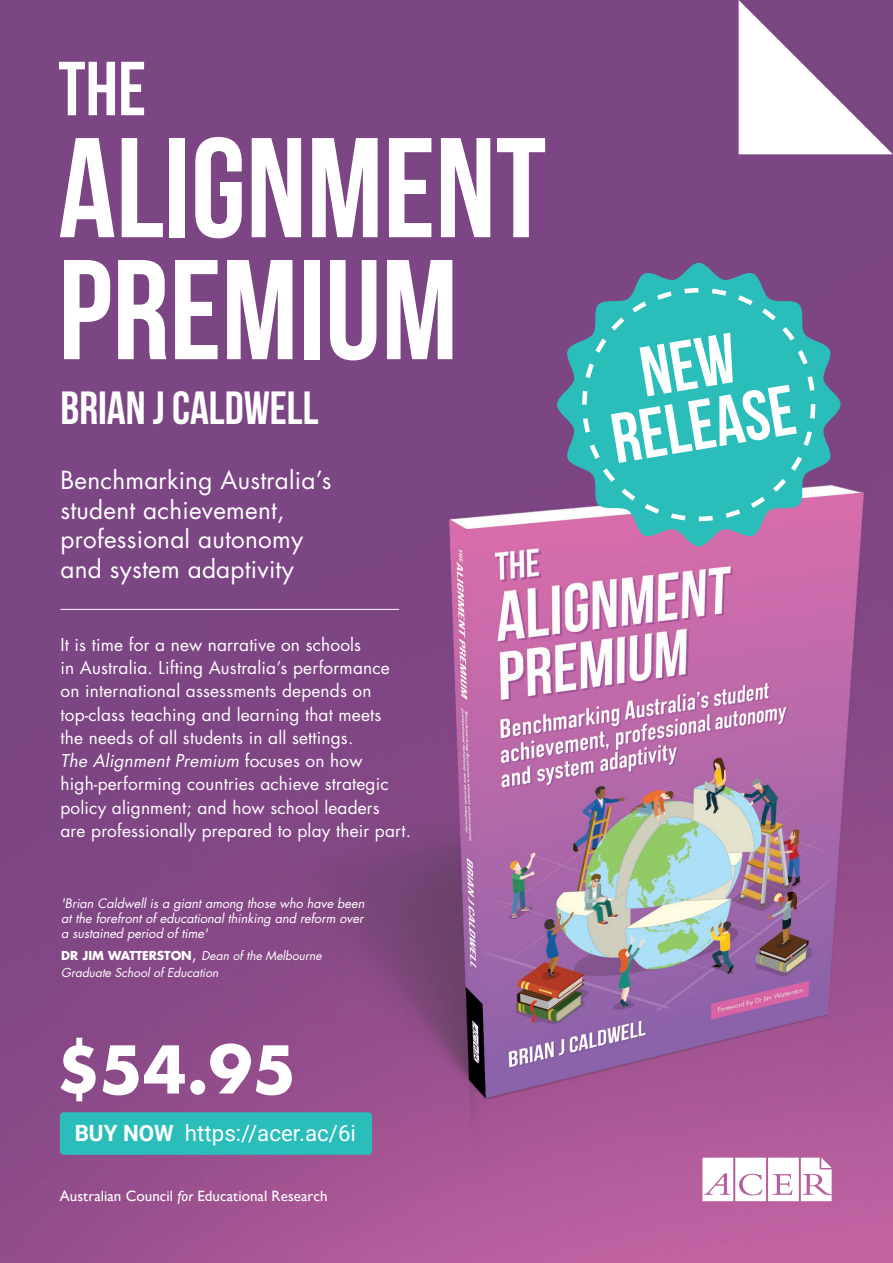
<style>
.page{position:relative;width:893px;height:1263px;background:#fff}
.page>*{position:absolute;margin:0;border:0;box-sizing:border-box;transform-origin:0 0}
.t1{font:700 141.6px/121.9px "Bebas Neue";color:#fff}
.t2{font:700 76.35px "Bebas Neue";color:#fff}
.t3{font:700 46.5px "Bebas Neue";color:#fff}
.t4{font:24.3px/29.7px "Futura Std";letter-spacing:.01em;color:#fff}
.t5{font:22.35px "Roboto";color:#fff}
.t6{font:17.25px/23.2px "Futura Std";letter-spacing:.01em;color:#fff}
.t7{font:15px "Gill Sans";letter-spacing:.005em;color:#fff}
.t8{font:italic 12.75px/15px "Futura Std";letter-spacing:-.005em;color:#fff;text-align:justify}
.t9{font:italic 12px/17.2px "Futura Std";color:#fff}
.s1{font-style:italic}
.s2{font-weight:700;font-style:normal}
.s3{font-style:normal;font-size:16.5px}
.s4{font-weight:700}
</style>
<div class="page">
<img style="left:0;top:0;width:893px;height:1263px">
<svg style="left:739px;top:0;width:154px;height:154px"></svg>
<svg style="left:103px;top:1045px;width:82px;height:50px"></svg>
<div style="left:190px;top:1080px;width:15px;height:15px;background:#fff;border-radius:50%"></div>
<svg style="left:210px;top:1043px;width:82px;height:52px"></svg>
<svg style="left:61px;top:1038px;width:35px;height:63px"></svg>
<hr style="left:61px;top:609px;width:338px;height:1px;background:#fff">
<svg style="left:557px;top:263px;width:283px;height:283px;background:#7d729d"></svg>
<svg style="left:582px;top:288px;width:233px;height:233px;background:#47b3b9"></svg>
<svg style="left:611px;top:333px;width:186px;height:130px"></svg>
<svg style="left:702px;top:1158px;width:130px;height:43px"></svg>
<div style="left:60px;top:1112px;width:312px;height:43px;background:#2abdba;border-radius:4px"></div>
<h2 class="t2" style="left:58px;top:47px;width:89px">THE</h2>
<h1 class="t1" style="left:58px;top:126px;width:489px">ALIGNMENT<br>PREMIUM</h1>
<h3 class="t3" style="left:61px;top:383px;width:259px">BRIAN J CALDWELL</h3>
<h3 class="t4" style="left:61px;top:465px;width:272px">Benchmarking Australia’s student achievement, professional autonomy and system adaptivity</h3>
<p class="t6" style="left:61px;top:633px;width:352px">It is time for a new narrative on schools<br>in Australia. Lifting Australia’s performance on international assessments depends on top-class teaching and learning that meets<br>the needs of all students in all settings.<br><span class="s1">The Alignment Premium</span> focuses on how high-performing countries achieve strategic policy alignment; and how school leaders<br>are professionally prepared to play their part.</p>
<p class="t8" style="left:61px;top:896px;width:305px">'Brian Caldwell is a giant among those who have been at the forefront of educational thinking and reform over a sustained period of time'</p>
<p class="t9" style="left:61px;top:947px;width:262px"><span class="s2">DR JIM WATTERSTON</span><span class="s3">,</span> Dean of the Melbourne<br>Graduate School of Education</p>
<p class="t5" style="left:75px;top:1117px;width:283px"><span class="s4">BUY NOW</span> https://acer.ac/6i</p>
<p class="t7" style="left:60px;top:1187px;width:269px">Australian Council <span class="s1">for</span> Educational Research</p>
</div>
